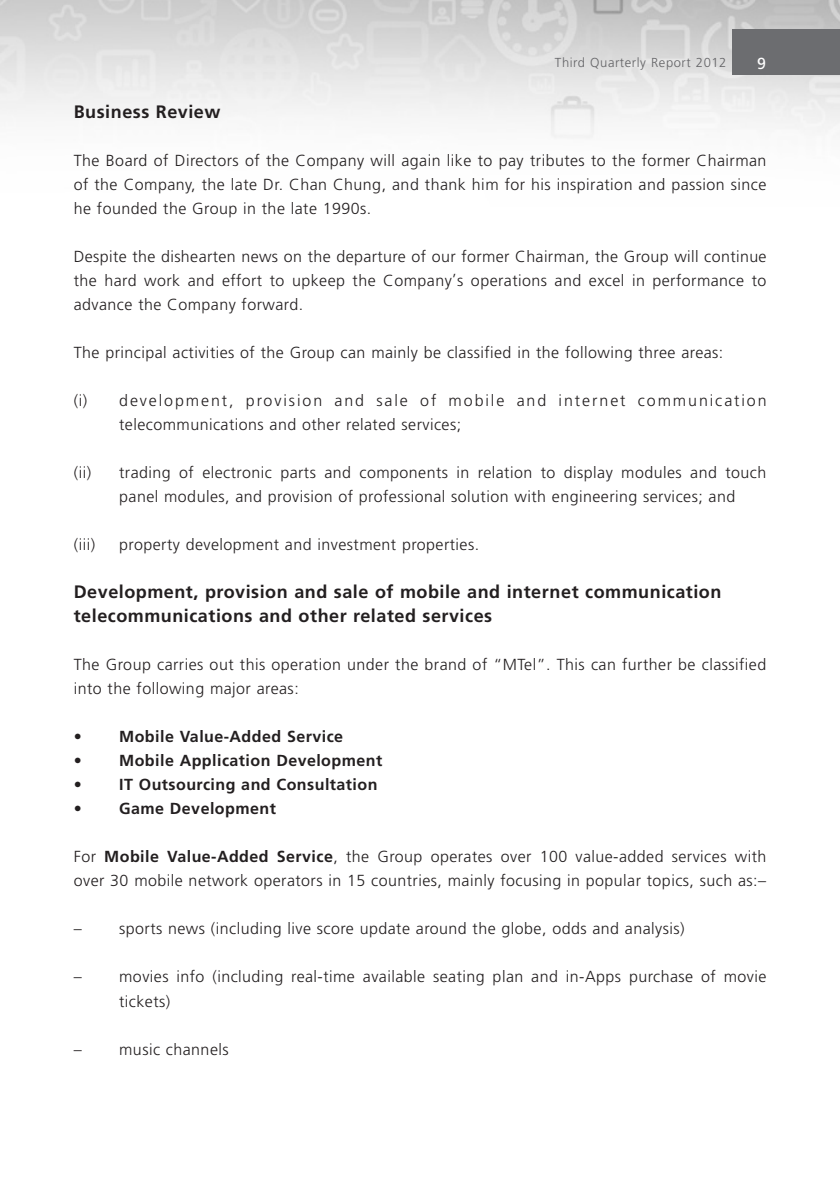
<style>
.page{position:relative;width:840px;height:1191px;background:#fff}
.page>*{position:absolute;margin:0;border:0;box-sizing:border-box;transform-origin:0 0}
.Heading_2{font:700 18px/24px "Frutiger LT Std";letter-spacing:.03em;color:#231f20}
.Body_Text{font:300 16px/24px "Frutiger LT Std";letter-spacing:.03em;color:#231f20}
.Body_Text-2{font:300 16px/24px "Frutiger LT Std";letter-spacing:.12em;color:#231f20}
.Body_Text-3{font:700 16px "Frutiger LT Std";letter-spacing:.03em;color:#231f20}
.t1{font:16px "Frutiger LT Std";color:#fff}
.t2{font:300 13px "Frutiger LT Std";letter-spacing:.045em;color:#636366}
.s1{font-weight:700}
</style>
<div class="page">
<img style="left:0;top:0;width:839px;height:138px">
<div style="left:731px;top:29px;width:108px;height:45px;background:#6c6d70"></div>
<p class="t2" style="left:554px;top:56px;width:173px">Third Quarterly Report 2012</p>
<p class="t1" style="left:756px;top:54px;width:10px">9</p>
<p class="Heading_2" style="left:74px;top:100px;width:148px">Business Review</p>
<p class="Body_Text" style="left:74px;top:149px;width:693px;text-align:justify">The Board of Directors of the Company will again like to pay tributes to the former Chairman of the Company, the late Dr. Chan Chung, and thank him for his inspiration and passion since he founded the Group in the late 1990s.</p>
<p class="Body_Text" style="left:74px;top:245px;width:694px;text-align:justify">Despite the dishearten news on the departure of our former Chairman, the Group will continue the hard work and effort to upkeep the Company’s operations and excel in performance to advance the Company forward.</p>
<p class="Body_Text" style="left:74px;top:341px;width:650px">The principal activities of the Group can mainly be classified in the following three areas:</p>
<p class="Body_Text-2" style="left:119px;top:389px;width:648px;text-indent:-45px">(i) development, provision and sale of mobile and internet communication telecommunications and other related services;</p>
<p class="Body_Text" style="left:119px;top:461px;width:648px;text-indent:-45px">(ii) trading of electronic parts and components in relation to display modules and touch panel modules, and provision of professional solution with engineering services; and</p>
<p class="Body_Text" style="left:74px;top:533px;width:23px">(iii)</p>
<p class="Body_Text" style="left:119px;top:533px;width:361px">property development and investment properties.</p>
<p class="Heading_2" style="left:74px;top:580px;width:648px">Development, provision and sale of mobile and internet communication telecommunications and other related services</p>
<p class="Body_Text" style="left:74px;top:653px;width:693px">The Group carries out this operation under the brand of “MTel”. This can further be classified into the following major areas:</p>
<p class="Body_Text-3" style="left:74px;top:727px;width:271px">• Mobile Value-Added Service</p>
<p class="Body_Text-3" style="left:74px;top:751px;width:310px">• Mobile Application Development</p>
<p class="Body_Text-3" style="left:74px;top:775px;width:305px">• IT Outsourcing and Consultation</p>
<p class="Body_Text-3" style="left:74px;top:799px;width:203px">• Game Development</p>
<p class="Body_Text" style="left:74px;top:845px;width:693px">For <span class="s1">Mobile Value-Added Service</span>, the Group operates over 100 value-added services with over 30 mobile network operators in 15 countries, mainly focusing in popular topics, such as:–</p>
<p class="Body_Text" style="left:74px;top:917px;width:612px">– sports news (including live score update around the globe, odds and analysis)</p>
<p class="Body_Text" style="left:119px;top:965px;width:648px;text-indent:-45px">– movies info (including real-time available seating plan and in-Apps purchase of movie tickets)</p>
<p class="Body_Text" style="left:74px;top:1037px;width:156px">– music channels</p>
</div>
